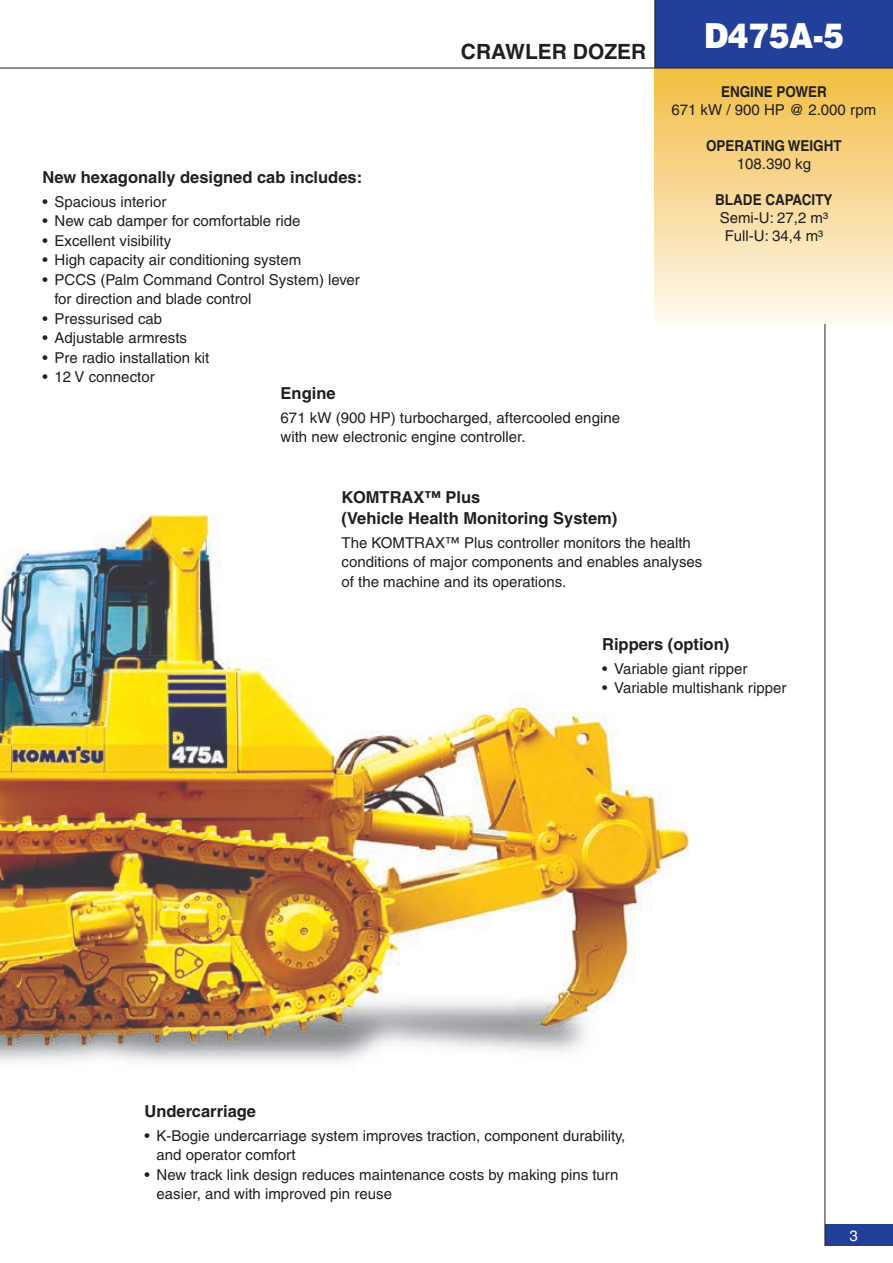
<style>
.page{position:relative;width:893px;height:1263px;background:#fff}
.page>*{position:absolute;margin:0;border:0;box-sizing:border-box;transform-origin:0 0}
.t1{font:900 34.5px "Helvetica";letter-spacing:-.01em;color:#fff;scale:.9 1}
.t2{font:700 21px "Helvetica";color:#231f20}
.t3{font:700 16.5px/21px "Helvetica";color:#231f20}
.t4{font:15px/19.5px "Helvetica";color:#231f20}
.t5{font:700 15px "Helvetica";color:#231f20;scale:.9 1}
.t6{font:15px "Helvetica";color:#fff}
</style>
<div class="page">
<div style="left:825px;top:1225px;width:68px;height:21px;background:#223f99"></div>
<hr style="left:825px;top:0;width:1px;height:1246px;background:#231f20">
<div style="left:655px;top:68px;width:238px;height:255px;background:linear-gradient(to bottom,#f2bd41,#fef9f0)"></div>
<div style="left:655px;top:0;width:238px;height:68px;background:#223f99"></div>
<hr style="left:0;top:68px;width:893px;height:1px;background:#231f20">
<hr style="left:654px;top:0;width:1px;height:68px;background:#231f20">
<img style="left:0;top:513px;width:690px;height:549px">
<p class="t3" style="left:43px;top:166px;width:321px">New hexagonally designed cab includes:</p>
<p class="t4" style="left:43px;top:192px;width:125px">• Spacious interior</p>
<p class="t4" style="left:43px;top:211px;width:260px">• New cab damper for comfortable ride</p>
<p class="t4" style="left:43px;top:231px;width:130px">• Excellent visibility</p>
<p class="t4" style="left:43px;top:250px;width:260px">• High capacity air conditioning system</p>
<p class="t4" style="left:55px;top:270px;width:307px;text-indent:-12px">• PCCS (Palm Command Control System) lever for direction and blade control</p>
<p class="t4" style="left:43px;top:309px;width:121px">• Pressurised cab</p>
<p class="t4" style="left:43px;top:328px;width:146px">• Adjustable armrests</p>
<p class="t4" style="left:43px;top:348px;width:168px">• Pre radio installation kit</p>
<p class="t4" style="left:43px;top:367px;width:114px">• 12 V connector</p>
<h2 class="t2" style="left:461px;top:39px;width:187px">CRAWLER DOZER</h2>
<p class="t3" style="left:281px;top:383px;width:57px">Engine</p>
<p class="t4" style="left:281px;top:408px;width:341px">671 kW (900 HP) turbocharged, aftercooled engine with new electronic engine controller.</p>
<h1 class="t1" style="left:704px;top:13px;width:157px">D475A-5</h1>
<p class="t5" style="left:721px;top:82px;width:119px">ENGINE POWER</p>
<p class="t4" style="left:671px;top:100px;width:206px">671 kW / 900 HP @ 2.000 rpm</p>
<p class="t5" style="left:706px;top:136px;width:152px">OPERATING WEIGHT</p>
<p class="t4" style="left:737px;top:154px;width:76px">108.390 kg</p>
<p class="t5" style="left:715px;top:190px;width:132px">BLADE CAPACITY</p>
<p class="t4" style="left:720px;top:208px;width:110px;line-height:18px;text-align:center">Semi-U: 27,2 m³<br>Full-U: 34,4 m³</p>
<p class="t3" style="left:342px;top:487px;width:277px">KOMTRAX™ Plus<br>(Vehicle Health Monitoring System)</p>
<p class="t4" style="left:342px;top:533px;width:362px">The KOMTRAX™ Plus controller monitors the health conditions of major components and enables analyses of the machine and its operations.</p>
<p class="t3" style="left:602px;top:633px;width:129px">Rippers (option)</p>
<p class="t4" style="left:602px;top:659px;width:147px">• Variable giant ripper</p>
<p class="t4" style="left:602px;top:678px;width:186px">• Variable multishank ripper</p>
<p class="t3" style="left:145px;top:1100px;width:113px">Undercarriage</p>
<p class="t4" style="left:157px;top:1126px;width:470px;text-indent:-12px">• K-Bogie undercarriage system improves traction, component durability, and operator comfort</p>
<p class="t4" style="left:157px;top:1165px;width:463px;text-indent:-12px">• New track link design reduces maintenance costs by making pins turn easier, and with improved pin reuse</p>
<p class="t6" style="left:849px;top:1227px;width:10px">3</p>
</div>
